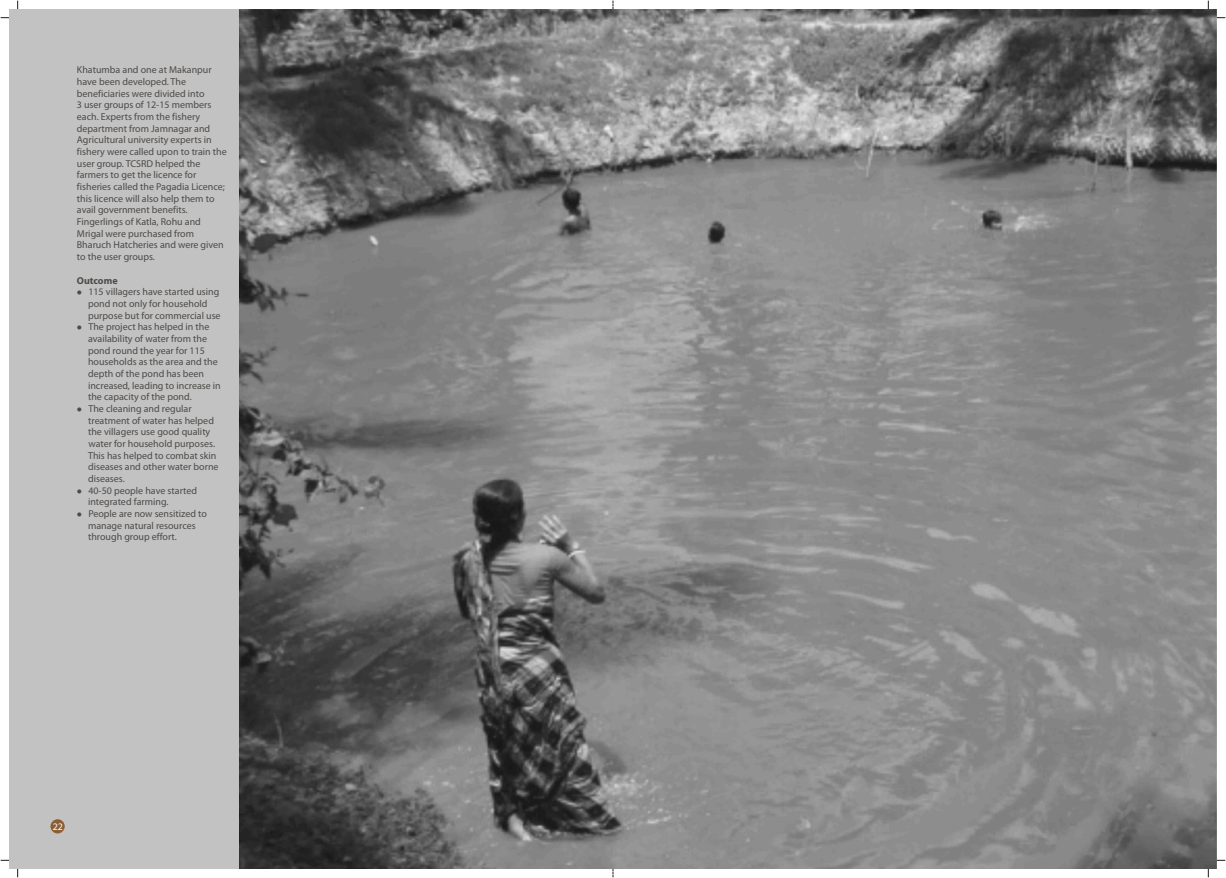
<style>
.page{position:relative;width:1226px;height:878px;background:#fff}
.page>*{position:absolute;margin:0;border:0;box-sizing:border-box;transform-origin:0 0}
.t1{font:10px/11.7px "Myriad Pro";color:#4d4a47}
.t2{font:700 10px "Myriad Pro";color:#4d4a47}
.t3{font:10px "Myriad Pro";color:#fff}
.t4{font:7px "Wingdings";color:#4d4a47}
</style>
<div class="page">
<div style="left:9px;top:9px;width:604px;height:859px;background:#c2c2c2"></div>
<img style="left:239px;top:9px;width:978px;height:859px">
<div style="left:50px;top:819px;width:15px;height:14px;background:#8c5e33;border-radius:50%"></div>
<p class="t1" style="left:77px;top:65px;width:151px">Khatumba and one at Makanpur have been developed. The beneficiaries were divided into<br>3 user groups of 12-15 members each. Experts from the fishery department from Jamnagar and<br>Agricultural university experts in fishery were called upon to train the user group. TCSRD helped the farmers to get the licence for fisheries called the Pagadia Licence; this licence will also help them to avail government benefits.<br>Fingerlings of Katla, Rohu and<br>Mrigal were purchased from<br>Bharuch Hatcheries and were given to the user groups.</p>
<p class="t2" style="left:77px;top:276px;width:42px">Outcome</p>
<p class="t4" style="left:77px;top:290px;width:33px">●</p>
<p class="t1" style="left:88px;top:287px;width:133px">115 villagers have started using pond not only for household</p>
<p class="t4" style="left:77px;top:325px;width:33px">●</p>
<p class="t1" style="left:88px;top:310px;width:134px">purpose but for commercial use<br>The project has helped in the availability of water from the pond round the year for 115 households as the area and the depth of the pond has been increased, leading to increase in</p>
<p class="t1" style="left:88px;top:392px;width:132px">the capacity of the pond.<br>The cleaning and regular treatment of water has helped the villagers use good quality water for household purposes.<br>This has helped to combat skin diseases and other water borne</p>
<p class="t4" style="left:77px;top:406px;width:33px">●</p>
<p class="t1" style="left:88px;top:473px;width:111px">diseases.<br>40-50 people have started</p>
<p class="t4" style="left:77px;top:488px;width:33px">●</p>
<p class="t1" style="left:88px;top:497px;width:120px">integrated farming.<br>People are now sensitized to manage natural resources through group effort.</p>
<p class="t4" style="left:77px;top:511px;width:33px">●</p>
<p class="t3" style="left:53px;top:821px;width:12px">22</p>
</div>
